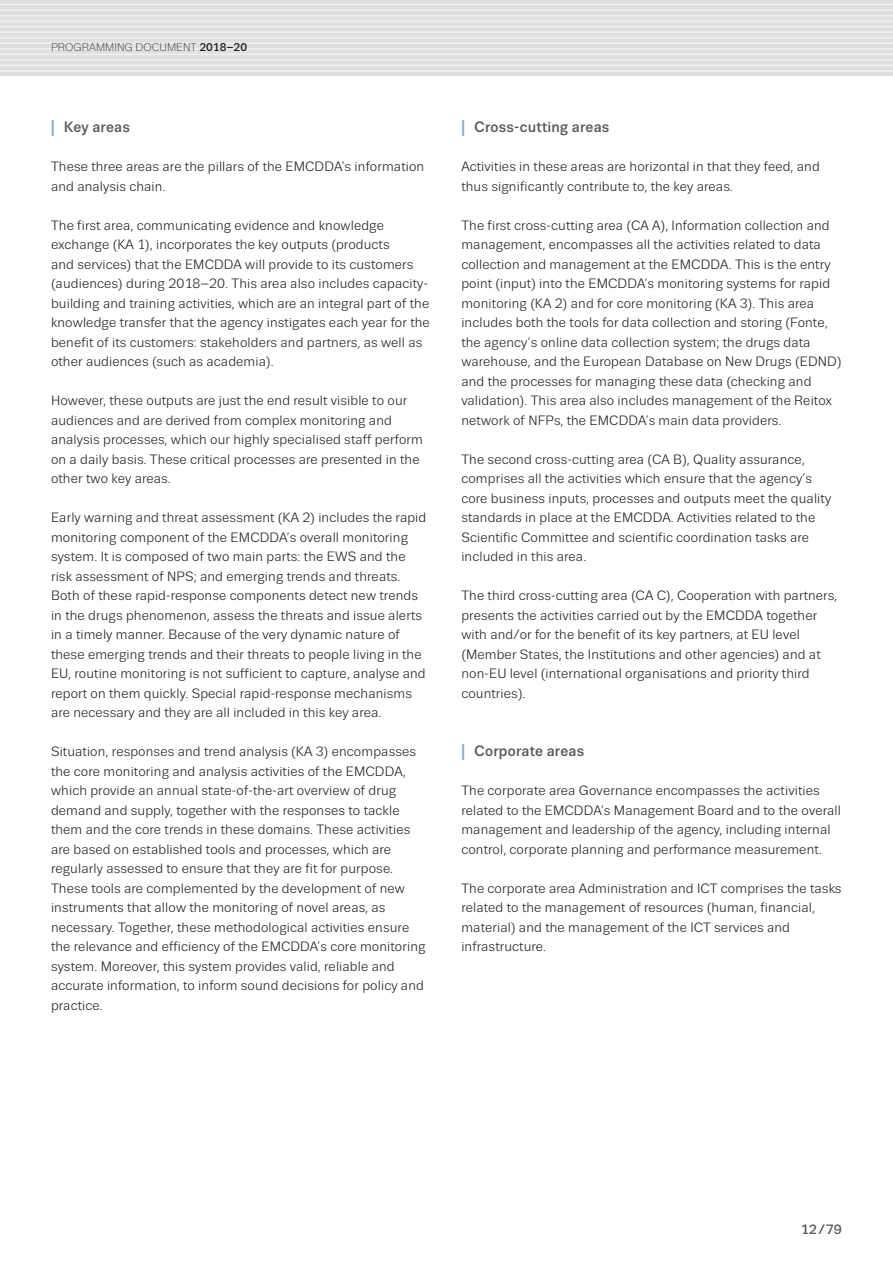
<style>
.page{position:relative;width:893px;height:1263px;background:#fff}
.page>*{position:absolute;margin:0;border:0;box-sizing:border-box;transform-origin:0 0}
.II_Headline{font:500 15px "Trivia Sans";letter-spacing:.01em;color:#58595b}
.TEXT_Regular_9_13{font:13.5px/19.5px "Trivia Sans";letter-spacing:.01em;color:#231f20}
.t1{font:500 13.5px "Trivia Sans";color:#58595b}
.t2{font:300 11.25px "Trivia Sans";color:#231f20}
.s1{font-weight:500}
.s2{font-weight:700;font-size:22.8px;color:#7da7d8}
</style>
<div class="page">
<div style="left:0;top:0;width:893px;height:76px;background:#dedfe0"></div>
<hr style="left:0;top:0;width:893px;height:1px;background:#f1f1f2">
<hr style="left:0;top:4px;width:893px;height:1px;background:#f1f1f2">
<hr style="left:0;top:9px;width:893px;height:2px;background:#f1f1f2">
<hr style="left:0;top:15px;width:893px;height:1px;background:#f1f1f2">
<hr style="left:0;top:20px;width:893px;height:2px;background:#f1f1f2">
<hr style="left:0;top:26px;width:893px;height:1px;background:#f1f1f2">
<hr style="left:0;top:31px;width:893px;height:2px;background:#f1f1f2">
<hr style="left:0;top:37px;width:893px;height:1px;background:#f1f1f2">
<hr style="left:0;top:43px;width:893px;height:1px;background:#f1f1f2">
<hr style="left:0;top:48px;width:893px;height:2px;background:#f1f1f2">
<hr style="left:0;top:54px;width:893px;height:1px;background:#f1f1f2">
<hr style="left:0;top:59px;width:893px;height:2px;background:#f1f1f2">
<hr style="left:0;top:65px;width:893px;height:1px;background:#f1f1f2">
<hr style="left:0;top:70px;width:893px;height:2px;background:#f1f1f2">
<p class="t2" style="left:51px;top:42px;width:198px">PROGRAMMING DOCUMENT <span class="s1">2018–20</span></p>
<p class="II_Headline" style="left:51px;top:119px;width:80px"><span class="s2">I</span> Key areas</p>
<p class="TEXT_Regular_9_13" style="left:51px;top:157px;width:375px">These three areas are the pillars of the EMCDDA’s information and analysis chain.</p>
<p class="TEXT_Regular_9_13" style="left:51px;top:215px;width:380px">The first area, communicating evidence and knowledge exchange (KA 1), incorporates the key outputs (products<br>and services) that the EMCDDA will provide to its customers (audiences) during 2018–20. This area also includes capacity&shy;building and training activities, which are an integral part of the knowledge transfer that the agency instigates each year for the benefit of its customers: stakeholders and partners, as well as other audiences (such as academia).</p>
<p class="TEXT_Regular_9_13" style="left:51px;top:391px;width:373px">However, these outputs are just the end result visible to our audiences and are derived from complex monitoring and analysis processes, which our highly specialised staff perform on a daily basis. These critical processes are presented in the other two key areas.</p>
<p class="TEXT_Regular_9_13" style="left:51px;top:508px;width:377px">Early warning and threat assessment (KA 2) includes the rapid monitoring component of the EMCDDA’s overall monitoring system. It is composed of two main parts: the EWS and the risk assessment of NPS; and emerging trends and threats.<br>Both of these rapid-response components detect new trends in the drugs phenomenon, assess the threats and issue alerts in a timely manner. Because of the very dynamic nature of these emerging trends and their threats to people living in the EU, routine monitoring is not sufficient to capture, analyse and report on them quickly. Special rapid-response mechanisms are necessary and they are all included in this key area.</p>
<p class="TEXT_Regular_9_13" style="left:51px;top:742px;width:376px">Situation, responses and trend analysis (KA 3) encompasses the core monitoring and analysis activities of the EMCDDA, which provide an annual state-of-the-art overview of drug demand and supply, together with the responses to tackle them and the core trends in these domains. These activities are based on established tools and processes, which are regularly assessed to ensure that they are fit for purpose.<br>These tools are complemented by the development of new instruments that allow the monitoring of novel areas, as necessary. Together, these methodological activities ensure the relevance and efficiency of the EMCDDA’s core monitoring system. Moreover, this system provides valid, reliable and accurate information, to inform sound decisions for policy and practice.</p>
<p class="II_Headline" style="left:461px;top:119px;width:149px"><span class="s2">I</span> Cross-cutting areas</p>
<p class="TEXT_Regular_9_13" style="left:461px;top:157px;width:360px">Activities in these areas are horizontal in that they feed, and thus significantly contribute to, the key areas.</p>
<p class="TEXT_Regular_9_13" style="left:461px;top:215px;width:382px">The first cross-cutting area (CA A), Information collection and management, encompasses all the activities related to data collection and management at the EMCDDA. This is the entry point (input) into the EMCDDA’s monitoring systems for rapid monitoring (KA 2) and for core monitoring (KA 3). This area includes both the tools for data collection and storing (Fonte, the agency’s online data collection system; the drugs data warehouse, and the European Database on New Drugs (EDND) and the processes for managing these data (checking and validation). This area also includes management of the Reitox network of NFPs, the EMCDDA’s main data providers.</p>
<p class="TEXT_Regular_9_13" style="left:461px;top:449px;width:371px">The second cross-cutting area (CA B), Quality assurance, comprises all the activities which ensure that the agency’s core business inputs, processes and outputs meet the quality standards in place at the EMCDDA. Activities related to the Scientific Committee and scientific coordination tasks are included in this area.</p>
<p class="TEXT_Regular_9_13" style="left:461px;top:586px;width:377px">The third cross-cutting area (CA C), Cooperation with partners, presents the activities carried out by the EMCDDA together with and/or for the benefit of its key partners, at EU level (Member States, the Institutions and other agencies) and at non-EU level (international organisations and priority third countries).</p>
<p class="II_Headline" style="left:461px;top:743px;width:124px"><span class="s2">I</span> Corporate areas</p>
<p class="TEXT_Regular_9_13" style="left:461px;top:781px;width:381px">The corporate area Governance encompasses the activities related to the EMCDDA’s Management Board and to the overall management and leadership of the agency, including internal control, corporate planning and performance measurement.</p>
<p class="TEXT_Regular_9_13" style="left:461px;top:878px;width:382px">The corporate area Administration and ICT comprises the tasks related to the management of resources (human, financial, material) and the management of the ICT services and infrastructure.</p>
<p class="t1" style="left:801px;top:1222px;width:43px">12/79</p>
</div>
